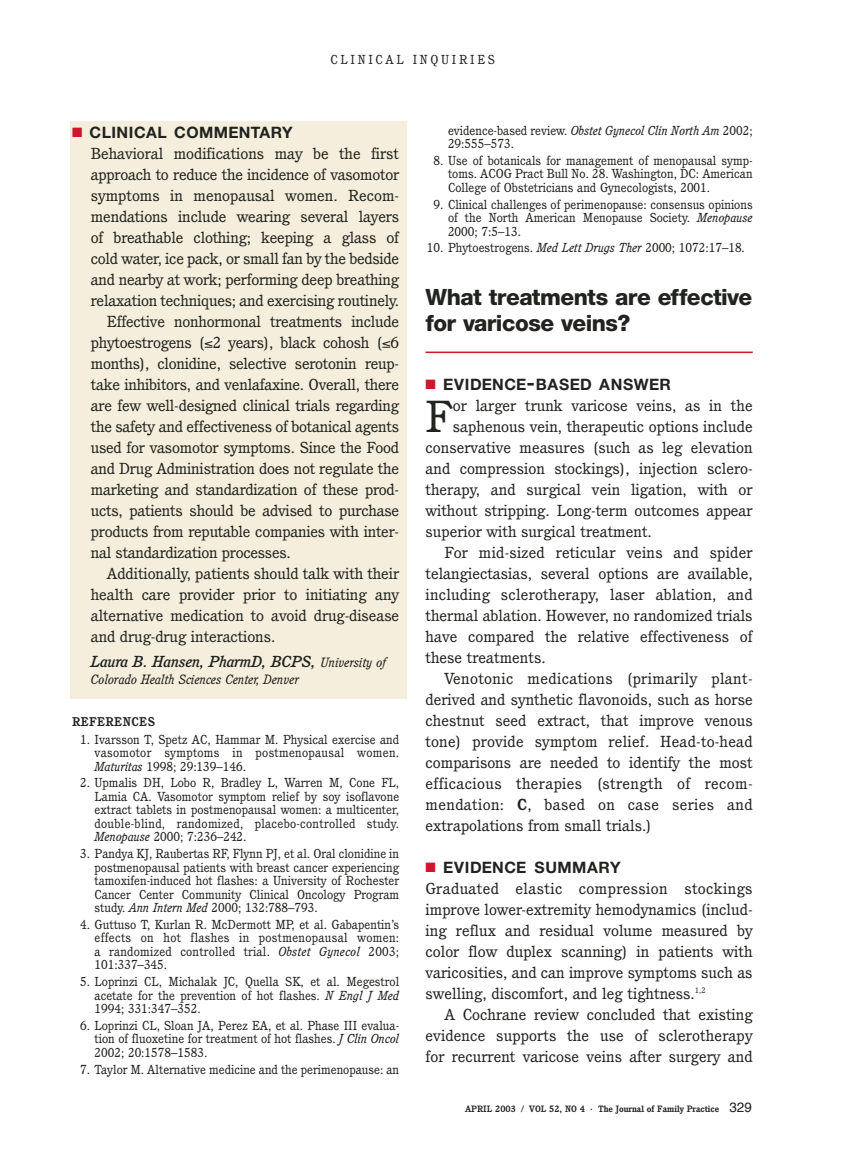
<style>
.page{position:relative;width:851px;height:1161px;background:#fff}
.page>*{position:absolute;margin:0;border:0;box-sizing:border-box;transform-origin:0 0}
.t1{font:43.8px "Cushing";color:#20231e;scale:1.06 1}
.t2{font:800 22.5px/25.5px "Helvetica Neue";letter-spacing:-.02em;color:#20231e}
.t3{font:700 15.75px "Helvetica Neue";letter-spacing:.03em;color:#20231e}
.t4{font:15.6px/21px "Cushing";color:#20231e;text-align:justify;scale:1.06 1}
.t5{font:15.6px "Cushing";letter-spacing:.02em;color:#20231e;scale:1.06 1}
.t6{font:italic 500 15.6px "Cushing";letter-spacing:-.015em;color:#20231e;scale:1.06 1}
.t7{font:italic 13.2px "Cushing";color:#20231e}
.t8{font:12.75px/13.5px "Cushing";color:#20231e;text-align:justify}
.t9{font:12.75px "Cushing";letter-spacing:.21em;color:#20231e}
.t10{font:700 12.3px "Cushing";letter-spacing:.03em;color:#20231e}
.t11{font:700 9px "Cushing";color:#20231e}
.s1{color:#cf162d}
.s2{font-weight:400;font-size:13.2px}
.s3{font-style:italic}
.s4{font-size:21px}
.s5{font-weight:700}
.s6{font-family:"Helvetica";font-weight:400;font-size:13.5px}
</style>
<div class="page">
<div style="left:71px;top:121px;width:335px;height:577px;background:#f5eedc"></div>
<hr style="left:425px;top:352px;width:327px;height:1px;background:#cf162d">
<p class="t9" style="left:330px;top:54px;width:166px">CLINICAL INQUIRIES</p>
<p class="t3" style="left:72px;top:127px;width:222px"><span class="s1">■</span> CLINICAL COMMENTARY</p>
<p class="t4" style="left:91px;top:144px;width:292px">Behavioral modifications may be the first</p>
<p class="t4" style="left:91px;top:165px;width:292px">approach to reduce the incidence of vasomotor</p>
<p class="t4" style="left:91px;top:186px;width:292px">symptoms in menopausal women. Recom-</p>
<p class="t4" style="left:91px;top:207px;width:292px">mendations include wearing several layers</p>
<p class="t4" style="left:91px;top:228px;width:292px">of breathable clothing; keeping a glass of</p>
<p class="t4" style="left:91px;top:249px;width:292px">cold water, ice pack, or small fan by the bedside</p>
<p class="t4" style="left:91px;top:270px;width:292px">and nearby at work; performing deep breathing</p>
<p class="t4" style="left:91px;top:291px;width:292px">relaxation techniques; and exercising routinely.</p>
<p class="t4" style="left:107px;top:312px;width:277px">Effective nonhormonal treatments include</p>
<p class="t4" style="left:91px;top:333px;width:292px">phytoestrogens (≤2 years), black cohosh (≤6</p>
<p class="t4" style="left:91px;top:354px;width:292px">months), clonidine, selective serotonin reup-</p>
<p class="t4" style="left:91px;top:375px;width:292px">take inhibitors, and venlafaxine. Overall, there</p>
<p class="t4" style="left:91px;top:396px;width:292px">are few well-designed clinical trials regarding</p>
<p class="t4" style="left:91px;top:417px;width:292px">the safety and effectiveness of botanical agents</p>
<p class="t4" style="left:91px;top:438px;width:292px">used for vasomotor symptoms. Since the Food</p>
<p class="t4" style="left:91px;top:459px;width:292px">and Drug Administration does not regulate the</p>
<p class="t4" style="left:91px;top:480px;width:292px">marketing and standardization of these prod-</p>
<p class="t4" style="left:91px;top:501px;width:292px">ucts, patients should be advised to purchase</p>
<p class="t4" style="left:91px;top:522px;width:292px">products from reputable companies with inter-</p>
<p class="t4" style="left:91px;top:543px;width:190px">nal standardization processes.</p>
<p class="t4" style="left:107px;top:564px;width:277px">Additionally, patients should talk with their</p>
<p class="t4" style="left:91px;top:585px;width:292px">health care provider prior to initiating any</p>
<p class="t4" style="left:91px;top:606px;width:292px">alternative medication to avoid drug-disease</p>
<p class="t4" style="left:91px;top:627px;width:176px">and drug-drug interactions.</p>
<p class="t6" style="left:91px;top:656px;width:280px">Laura B. Hansen, PharmD, BCPS, <span class="s2">University of</span></p>
<p class="t7" style="left:91px;top:674px;width:210px">Colorado Health Sciences Center, Denver</p>
<p class="t10" style="left:72px;top:717px;width:84px">REFERENCES</p>
<p class="t8" style="left:95px;top:734px;width:306px;text-indent:-14px">1. Ivarsson T, Spetz AC, Hammar M. Physical exercise and vasomotor symptoms in postmenopausal women.<br><span class="s3">Maturitas</span> 1998; 29:139–146.</p>
<p class="t8" style="left:95px;top:777px;width:306px;text-indent:-14px">2. Upmalis DH, Lobo R, Bradley L, Warren M, Cone FL, Lamia CA. Vasomotor symptom relief by soy isoflavone extract tablets in postmenopausal women: a multicenter, double-blind, randomized, placebo-controlled study.<br><span class="s3">Menopause</span> 2000; 7:236–242.</p>
<p class="t8" style="left:95px;top:848px;width:306px;text-indent:-14px">3. Pandya KJ, Raubertas RF, Flynn PJ, et al. Oral clonidine in postmenopausal patients with breast cancer experiencing tamoxifen-induced hot flashes: a University of Rochester Cancer Center Community Clinical Oncology Program study. <span class="s3">Ann Intern Med</span> 2000; 132:788–793.</p>
<p class="t8" style="left:95px;top:919px;width:306px;text-indent:-14px">4. Guttuso T, Kurlan R. McDermott MP, et al. Gabapentin’s effects on hot flashes in postmenopausal women: a randomized controlled trial. <span class="s3">Obstet Gynecol</span> 2003; 101:337–345.</p>
<p class="t8" style="left:95px;top:976px;width:306px;text-indent:-14px">5. Loprinzi CL, Michalak JC, Quella SK, et al. Megestrol acetate for the prevention of hot flashes. <span class="s3">N Engl J Med </span>1994; 331:347–352.</p>
<p class="t8" style="left:95px;top:1020px;width:306px;text-indent:-14px">6. Loprinzi CL, Sloan JA, Perez EA, et al. Phase III evalua&shy;tion of fluoxetine for treatment of hot flashes. <span class="s3">J Clin Oncol </span>2002; 20:1578–1583.</p>
<p class="t8" style="left:80px;top:1064px;width:320px">7. Taylor M. Alternative medicine and the perimenopause: an</p>
<p class="t8" style="left:448px;top:124px;width:306px">evidence-based review. <span class="s3">Obstet Gynecol Clin North Am</span> 2002;<br>29:555–573.</p>
<p class="t8" style="left:448px;top:155px;width:306px;text-indent:-14px">8. Use of botanicals for management of menopausal symp&shy;toms. ACOG Pract Bull No. 28. Washington, DC: American College of Obstetricians and Gynecologists, 2001.</p>
<p class="t8" style="left:448px;top:198px;width:306px;text-indent:-14px">9. Clinical challenges of perimenopause: consensus opinions of the North American Menopause Society. <span class="s3">Menopause </span>2000; 7:5–13.</p>
<p class="t8" style="left:427px;top:242px;width:319px">10. Phytoestrogens. <span class="s3">Med Lett Drugs Ther</span> 2000; 1072:17–18.</p>
<h2 class="t2" style="left:425px;top:286px;width:328px">What treatments are effective for varicose veins?</h2>
<p class="t3" style="left:425px;top:379px;width:247px"><span class="s1">■</span> EVIDENCE<span class="s4">-</span>BASED ANSWER</p>
<h1 class="t1" style="left:425px;top:399px;width:26px">F</h1>
<p class="t4" style="left:453px;top:396px;width:284px">or larger trunk varicose veins, as in the</p>
<p class="t4" style="left:453px;top:417px;width:284px">saphenous vein, therapeutic options include</p>
<p class="t4" style="left:425px;top:438px;width:310px">conservative measures (such as leg elevation</p>
<p class="t4" style="left:425px;top:459px;width:310px">and compression stockings), injection sclero-</p>
<p class="t4" style="left:425px;top:480px;width:310px">therapy, and surgical vein ligation, with or</p>
<p class="t4" style="left:425px;top:501px;width:310px">without stripping. Long-term outcomes appear</p>
<p class="t4" style="left:425px;top:522px;width:215px">superior with surgical treatment.</p>
<p class="t4" style="left:444px;top:543px;width:292px">For mid-sized reticular veins and spider</p>
<p class="t4" style="left:425px;top:564px;width:310px">telangiectasias, several options are available,</p>
<p class="t4" style="left:425px;top:585px;width:310px">including sclerotherapy, laser ablation, and</p>
<p class="t4" style="left:425px;top:606px;width:310px">thermal ablation. However, no randomized trials</p>
<p class="t4" style="left:425px;top:627px;width:310px">have compared the relative effectiveness of</p>
<p class="t4" style="left:425px;top:648px;width:115px">these treatments.</p>
<p class="t5" style="left:444px;top:672px;width:292px">Venotonic medications (primarily plant-</p>
<p class="t4" style="left:425px;top:690px;width:310px">derived and synthetic flavonoids, such as horse</p>
<p class="t4" style="left:425px;top:711px;width:310px">chestnut seed extract, that improve venous</p>
<p class="t4" style="left:425px;top:732px;width:310px">tone) provide symptom relief. Head-to-head</p>
<p class="t4" style="left:425px;top:753px;width:310px">comparisons are needed to identify the most</p>
<p class="t5" style="left:425px;top:777px;width:310px">efficacious therapies (strength of recom-</p>
<p class="t5" style="left:425px;top:798px;width:310px">mendation: <span class="s5">C</span>, based on case series and</p>
<p class="t4" style="left:425px;top:816px;width:215px">extrapolations from small trials.)</p>
<p class="t3" style="left:425px;top:862px;width:196px"><span class="s1">■</span> EVIDENCE SUMMARY</p>
<p class="t4" style="left:425px;top:879px;width:310px">Graduated elastic compression stockings improve lower-extremity hemodynamics (includ&shy;ing reflux and residual volume measured by color flow duplex scanning) in patients with varicosities, and can improve symptoms such as swelling, discomfort, and leg tightness.<sup>1,2</sup></p>
<p class="t4" style="left:425px;top:1005px;width:310px;text-indent:19px">A Cochrane review concluded that existing evidence supports the use of sclerotherapy for recurrent varicose veins after surgery and</p>
<p class="t11" style="left:465px;top:1106px;width:288px">APRIL 2003 / VOL 52, NO 4 · The Journal of Family Practice <span class="s6">329</span></p>
</div>
